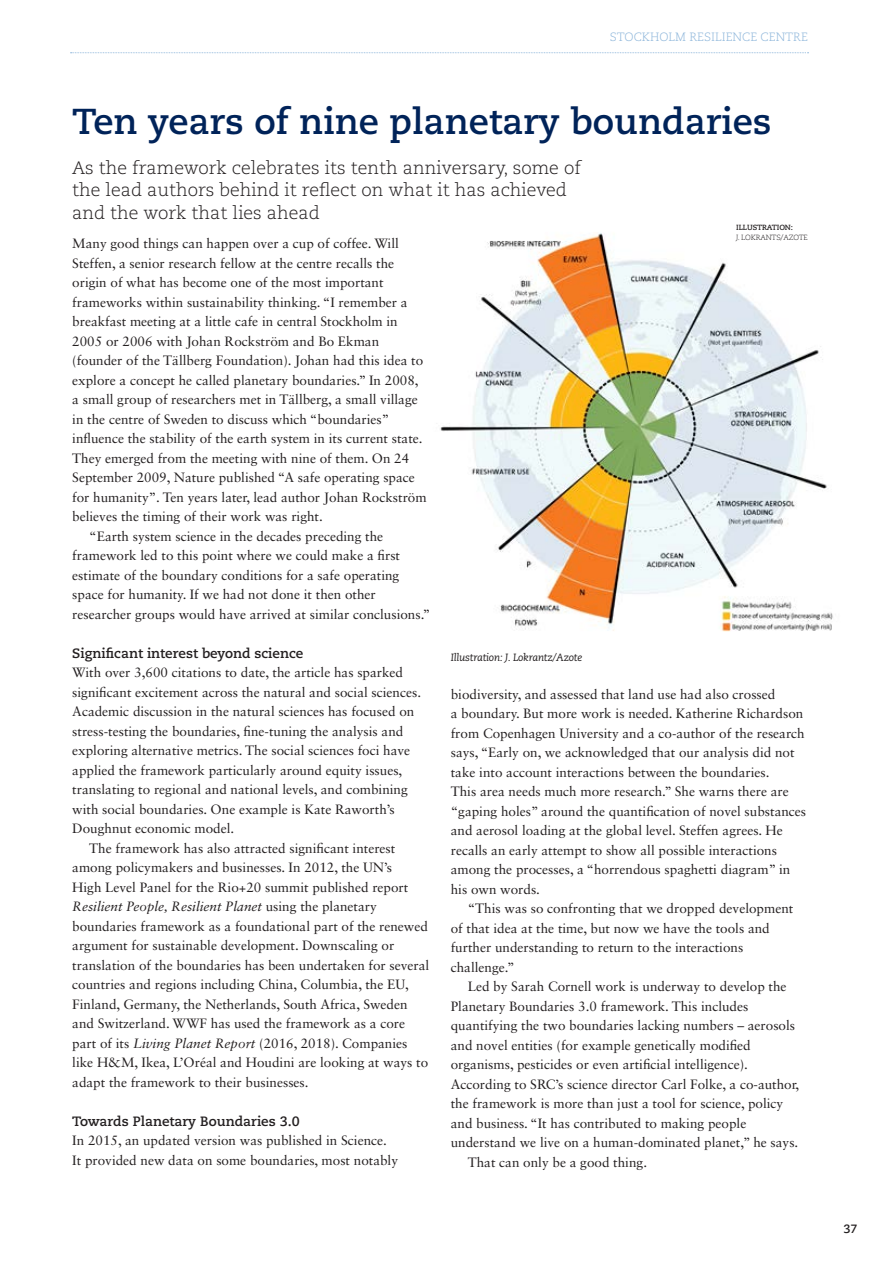
<style>
.page{position:relative;width:893px;height:1263px;background:#fff}
.page>*{position:absolute;margin:0;border:0;box-sizing:border-box;transform-origin:0 0}
.t1{font:700 36px "Caecilia LT Std";color:#002359}
.t2{font:300 18px/22.5px "Caecilia LT Std";color:#231f20}
.t3{font:13.5px/19.5px "Sabon LT Std";color:#231f20}
.t4{font:700 13.5px "Caecilia LT Std";color:#231f20}
.t5{font:italic 13.5px "Sabon LT Std";color:#231f20}
.t6{font:300 12px "Caecilia LT Std";color:#8cb5da}
.t7{font:700 12px "Caecilia LT Std";color:#231f20}
.t8{font:italic 10.5px "Caecilia LT Std";letter-spacing:-.02em;color:#231f20}
.t9{font:300 7.5px "Caecilia LT Std";letter-spacing:-.02em;color:#231f20}
.t10{font:700 7.5px "Caecilia LT Std";letter-spacing:-.02em;color:#231f20}
.s1{font-style:normal}
.s2{font-style:italic}
</style>
<div class="page">
<svg style="left:71px;top:52px;width:737px;height:1px"></svg>
<img style="left:440px;top:233px;width:393px;height:399px">
<p class="t6" style="left:610px;top:30px;width:199px">STOCKHOLM RESILIENCE CENTRE</p>
<h1 class="t1" style="left:72px;top:100px;width:701px">Ten years of nine planetary boundaries</h1>
<h2 class="t2" style="left:72px;top:156px;width:510px">As the framework celebrates its tenth anniversary, some of the lead authors behind it reflect on what it has achieved and the work that lies ahead</h2>
<p class="t3" style="left:72px;top:234px;width:328px">Many good things can happen over a cup of coffee. Will</p>
<p class="t3" style="left:72px;top:253px;width:323px">Steffen, a senior research fellow at the centre recalls the</p>
<p class="t3" style="left:72px;top:273px;width:313px">origin of what has become one of the most important</p>
<p class="t3" style="left:72px;top:292px;width:337px">frameworks within sustainability thinking. “I remember a</p>
<p class="t3" style="left:72px;top:312px;width:327px">breakfast meeting at a little cafe in central Stockholm in</p>
<p class="t3" style="left:72px;top:331px;width:308px">2005 or 2006 with Johan Rockström and Bo Ekman</p>
<p class="t3" style="left:72px;top:351px;width:352px">(founder of the Tällberg Foundation). Johan had this idea to</p>
<p class="t3" style="left:72px;top:370px;width:348px">explore a concept he called planetary boundaries.” In 2008,</p>
<p class="t3" style="left:72px;top:390px;width:347px">a small group of researchers met in Tällberg, a small village</p>
<p class="t3" style="left:72px;top:409px;width:319px">in the centre of Sweden to discuss which “boundaries”</p>
<p class="t3" style="left:72px;top:429px;width:352px">influence the stability of the earth system in its current state.</p>
<p class="t3" style="left:72px;top:448px;width:338px">They emerged from the meeting with nine of them. On 24</p>
<p class="t3" style="left:72px;top:468px;width:344px">September 2009, Nature published “A safe operating space</p>
<p class="t3" style="left:72px;top:487px;width:356px">for humanity”. Ten years later, lead author Johan Rockström</p>
<p class="t3" style="left:72px;top:507px;width:252px">believes the timing of their work was right.</p>
<p class="t3" style="left:89px;top:526px;width:295px">“Earth system science in the decades preceding the</p>
<p class="t3" style="left:72px;top:546px;width:329px">framework led to this point where we could make a first</p>
<p class="t3" style="left:72px;top:565px;width:329px">estimate of the boundary conditions for a safe operating</p>
<p class="t3" style="left:72px;top:585px;width:305px">space for humanity. If we had not done it then other</p>
<p class="t3" style="left:72px;top:604px;width:360px">researcher groups would have arrived at similar conclusions.”</p>
<p class="t4" style="left:72px;top:645px;width:232px">Significant interest beyond science</p>
<p class="t3" style="left:72px;top:663px;width:332px">With over 3,600 citations to date, the article has sparked</p>
<p class="t3" style="left:72px;top:682px;width:350px">significant excitement across the natural and social sciences.</p>
<p class="t3" style="left:72px;top:702px;width:344px">Academic discussion in the natural sciences has focused on</p>
<p class="t3" style="left:72px;top:721px;width:333px">stress-testing the boundaries, fine-tuning the analysis and</p>
<p class="t3" style="left:72px;top:741px;width:339px">exploring alternative metrics. The social sciences foci have</p>
<p class="t3" style="left:72px;top:760px;width:332px">applied the framework particularly around equity issues,</p>
<p class="t3" style="left:72px;top:780px;width:337px">translating to regional and national levels, and combining</p>
<p class="t3" style="left:72px;top:799px;width:324px">with social boundaries. One example is Kate Raworth’s</p>
<p class="t3" style="left:72px;top:819px;width:164px">Doughnut economic model.</p>
<p class="t3" style="left:89px;top:838px;width:308px">The framework has also attracted significant interest</p>
<p class="t3" style="left:72px;top:858px;width:321px">among policymakers and businesses. In 2012, the UN’s</p>
<p class="t3" style="left:72px;top:877px;width:338px">High Level Panel for the Rio+20 summit published report</p>
<p class="t5" style="left:72px;top:899px;width:306px">Resilient People, Resilient Planet <span class="s1">using the planetary</span></p>
<p class="t3" style="left:72px;top:916px;width:357px">boundaries framework as a foundational part of the renewed</p>
<p class="t3" style="left:72px;top:936px;width:324px">argument for sustainable development. Downscaling or</p>
<p class="t3" style="left:72px;top:955px;width:359px">translation of the boundaries has been undertaken for several</p>
<p class="t3" style="left:72px;top:975px;width:338px">countries and regions including China, Columbia, the EU,</p>
<p class="t3" style="left:72px;top:994px;width:337px">Finland, Germany, the Netherlands, South Africa, Sweden</p>
<p class="t3" style="left:72px;top:1014px;width:334px">and Switzerland. WWF has used the framework as a core</p>
<p class="t3" style="left:72px;top:1033px;width:337px">part of its <span class="s2">Living Planet Report</span> (2016, 2018). Companies</p>
<p class="t3" style="left:72px;top:1053px;width:357px">like H&amp;M, Ikea, L’Oréal and Houdini are looking at ways to</p>
<p class="t3" style="left:72px;top:1072px;width:238px">adapt the framework to their businesses.</p>
<p class="t4" style="left:72px;top:1113px;width:229px">Towards Planetary Boundaries 3.0</p>
<p class="t3" style="left:72px;top:1131px;width:327px">In 2015, an updated version was published in Science.<br>It provided new data on some boundaries, most notably</p>
<p class="t10" style="left:736px;top:223px;width:58px">ILLUSTRATION:</p>
<p class="t9" style="left:736px;top:233px;width:73px">J. LOKRANTS/AZOTE</p>
<p class="t8" style="left:451px;top:651px;width:133px">Illustration: J. Lokrantz/Azote</p>
<p class="t3" style="left:451px;top:684px;width:357px">biodiversity, and assessed that land use had also crossed<br>a boundary. But more work is needed. Katherine Richardson from Copenhagen University and a co-author of the research says, “Early on, we acknowledged that our analysis did not take into account interactions between the boundaries.<br>This area needs much more research.” She warns there are “gaping holes” around the quantification of novel substances and aerosol loading at the global level. Steffen agrees. He recalls an early attempt to show all possible interactions among the processes, a “horrendous spaghetti diagram” in his own words.</p>
<p class="t3" style="left:451px;top:899px;width:344px;text-indent:17px">“This was so confronting that we dropped development of that idea at the time, but now we have the tools and further understanding to return to the interactions challenge.”</p>
<p class="t3" style="left:468px;top:977px;width:320px">Led by Sarah Cornell work is underway to develop the</p>
<p class="t3" style="left:451px;top:996px;width:299px">Planetary Boundaries 3.0 framework. This includes</p>
<p class="t3" style="left:451px;top:1016px;width:346px">quantifying the two boundaries lacking numbers – aerosols</p>
<p class="t3" style="left:451px;top:1035px;width:302px">and novel entities (for example genetically modified</p>
<p class="t3" style="left:451px;top:1055px;width:299px">organisms, pesticides or even artificial intelligence).</p>
<p class="t3" style="left:451px;top:1074px;width:350px">According to SRC’s science director Carl Folke, a co-author,</p>
<p class="t3" style="left:451px;top:1094px;width:334px">the framework is more than just a tool for science, policy</p>
<p class="t3" style="left:451px;top:1113px;width:297px">and business. “It has contributed to making people</p>
<p class="t3" style="left:451px;top:1133px;width:349px">understand we live on a human-dominated planet,” he says.</p>
<p class="t3" style="left:468px;top:1152px;width:181px">That can only be a good thing.</p>
<p class="t7" style="left:843px;top:1222px;width:16px">37</p>
</div>
